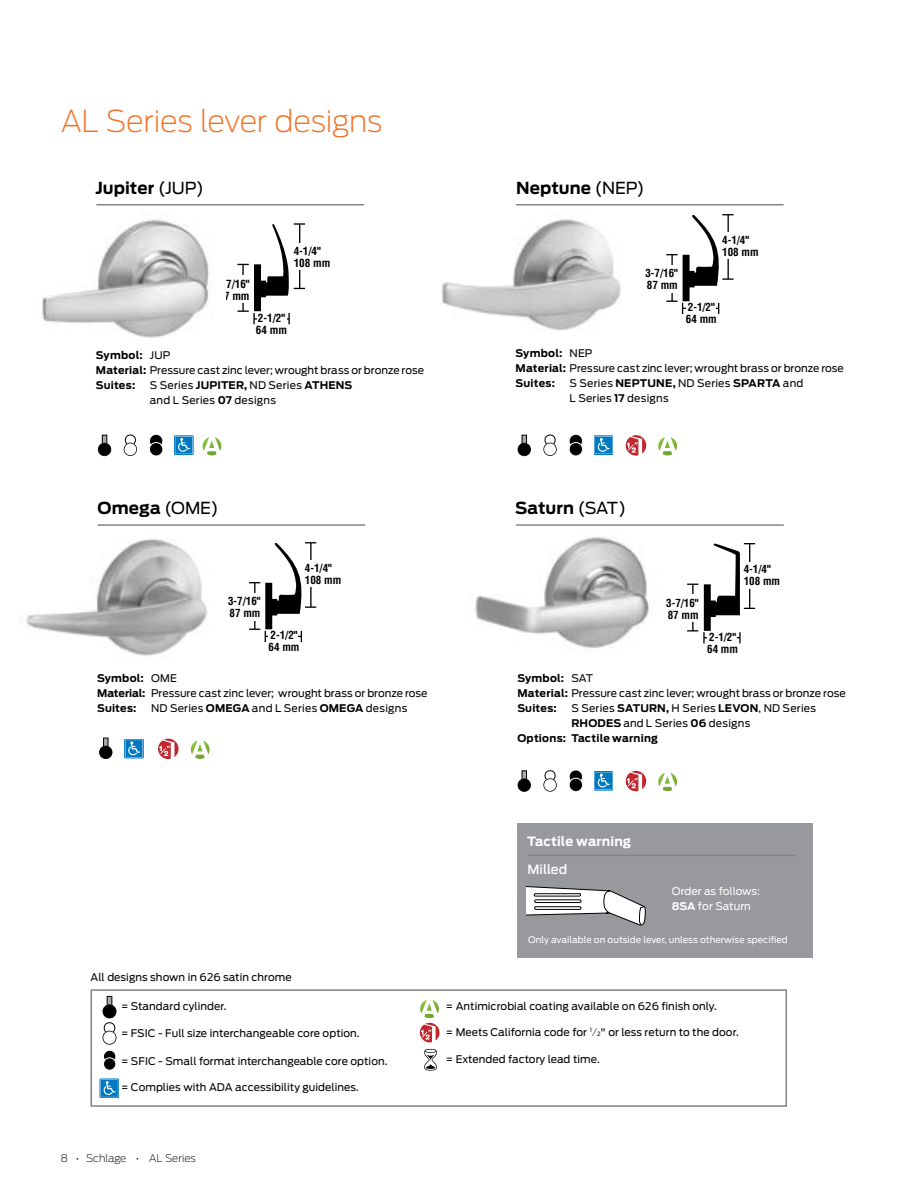
<style>
.page{position:relative;width:918px;height:1188px;background:#fff}
.page>*{position:absolute;margin:0;border:0;box-sizing:border-box;transform-origin:0 0}
.t1{font:200 30px "Antenna";letter-spacing:-.01em;color:#f36f21}
.t2{font:700 16.5px "Antenna";letter-spacing:.005em;color:#000}
.t3{font:700 12.75px "Antenna";letter-spacing:.01em;color:#fff}
.t4{font:500 12.75px "Antenna";letter-spacing:.005em;color:#fff}
.t5{font:700 condensed 11.1px/12px "Helvetica";color:#000}
.t6{font:700 condensed 10.95px/11.9px "Helvetica";color:#000}
.t7{font:10.5px/15px "Antenna";letter-spacing:.005em;color:#000}
.t8{font:10.5px/15px "Antenna";letter-spacing:.005em;color:#fff}
.t9{font:700 10.5px "Antenna";letter-spacing:.02em;color:#000}
.t10{font:200 10.5px "Antenna";letter-spacing:-.005em;color:#000}
.t11{font:9px "Antenna";letter-spacing:.005em;color:#fff}
.s1{font-weight:400}
.s2{font-weight:700}
.s3{font-weight:200}
.s4{font-size:5.7px}
</style>
<div class="page">
<img style="left:442px;top:219px;width:179px;height:112px">
<svg style="left:238px;top:223px;width:67px;height:101px"></svg>
<img style="left:42px;top:219px;width:167px;height:119px">
<svg style="left:666px;top:214px;width:68px;height:100px"></svg>
<hr style="left:516px;top:204px;width:268px;height:1px;background:#808285">
<hr style="left:96px;top:204px;width:268px;height:1px;background:#808285">
<img style="left:475px;top:535px;width:175px;height:113px">
<svg style="left:687px;top:543px;width:68px;height:100px"></svg>
<hr style="left:516px;top:524px;width:268px;height:2px;background:#808285">
<svg style="left:658px;top:773px;width:19px;height:18px"></svg>
<svg style="left:658px;top:437px;width:19px;height:18px"></svg>
<svg style="left:203px;top:437px;width:18px;height:18px"></svg>
<div style="left:595px;top:772px;width:17px;height:17px;background:#0079c1"></div>
<svg style="left:597px;top:774px;width:13px;height:14px"></svg>
<div style="left:594px;top:771px;width:19px;height:19px;border:1px solid #0079c1"></div>
<div style="left:595px;top:437px;width:17px;height:17px;background:#0079c1"></div>
<svg style="left:597px;top:438px;width:13px;height:14px"></svg>
<div style="left:594px;top:436px;width:19px;height:19px;border:1px solid #0079c1"></div>
<div style="left:175px;top:437px;width:17px;height:17px;background:#0079c1"></div>
<svg style="left:178px;top:438px;width:12px;height:14px"></svg>
<div style="left:174px;top:436px;width:19px;height:19px;border:1px solid #0079c1"></div>
<svg style="left:543px;top:770px;width:14px;height:22px"></svg>
<svg style="left:543px;top:435px;width:14px;height:21px"></svg>
<svg style="left:124px;top:435px;width:13px;height:21px"></svg>
<svg style="left:569px;top:770px;width:14px;height:13px"></svg>
<div style="left:569px;top:770px;width:14px;height:14px;border:1px solid #fff;border-radius:50%"></div>
<div style="left:569px;top:778px;width:14px;height:14px;background:#000;border-radius:50%"></div>
<div style="left:569px;top:778px;width:14px;height:14px;border:1px solid #fff;border-radius:50%"></div>
<div style="left:569px;top:434px;width:14px;height:14px;background:#000;border-radius:50%"></div>
<div style="left:569px;top:434px;width:14px;height:14px;border:1px solid #fff;border-radius:50%"></div>
<div style="left:569px;top:443px;width:14px;height:13px;background:#000;border-radius:50%"></div>
<div style="left:569px;top:442px;width:14px;height:14px;border:1px solid #fff;border-radius:50%"></div>
<div style="left:149px;top:434px;width:14px;height:14px;background:#000;border-radius:50%"></div>
<div style="left:149px;top:434px;width:14px;height:14px;border:1px solid #fff;border-radius:50%"></div>
<div style="left:149px;top:443px;width:14px;height:13px;background:#000;border-radius:50%"></div>
<div style="left:149px;top:442px;width:14px;height:14px;border:1px solid #fff;border-radius:50%"></div>
<svg style="left:626px;top:771px;width:20px;height:20px"></svg>
<svg style="left:626px;top:435px;width:20px;height:21px"></svg>
<div style="left:90px;top:989px;width:697px;height:118px;border:2px solid #808285"></div>
<div style="left:101px;top:1080px;width:17px;height:17px;background:#0079c1"></div>
<svg style="left:103px;top:1081px;width:13px;height:14px"></svg>
<div style="left:100px;top:1079px;width:19px;height:19px;border:1px solid #0079c1"></div>
<div style="left:103px;top:1050px;width:13px;height:13px;background:#000;border-radius:50%"></div>
<div style="left:103px;top:1050px;width:13px;height:13px;border:1px solid #fff;border-radius:50%"></div>
<div style="left:103px;top:1058px;width:13px;height:12px;background:#000;border-radius:50%"></div>
<div style="left:103px;top:1057px;width:13px;height:14px;border:1px solid #fff;border-radius:50%"></div>
<svg style="left:420px;top:1000px;width:20px;height:42px"></svg>
<svg style="left:424px;top:1049px;width:13px;height:22px"></svg>
<svg style="left:107px;top:996px;width:5px;height:8px"></svg>
<svg style="left:103px;top:1004px;width:14px;height:41px"></svg>
<div style="left:517px;top:823px;width:296px;height:134px;background:#97999c"></div>
<svg style="left:526px;top:886px;width:120px;height:39px"></svg>
<hr style="left:528px;top:855px;width:268px;height:1px;background:#808285">
<img style="left:26px;top:539px;width:182px;height:117px">
<svg style="left:249px;top:542px;width:67px;height:100px"></svg>
<hr style="left:98px;top:524px;width:267px;height:2px;background:#808285">
<div style="left:125px;top:740px;width:17px;height:17px;background:#0079c1"></div>
<svg style="left:128px;top:741px;width:12px;height:15px"></svg>
<div style="left:125px;top:739px;width:18px;height:19px;border:1px solid #0079c1"></div>
<svg style="left:191px;top:741px;width:19px;height:18px"></svg>
<svg style="left:158px;top:739px;width:21px;height:20px"></svg>
<svg style="left:99px;top:738px;width:13px;height:21px"></svg>
<div style="left:522px;top:771px;width:5px;height:8px;background:#a7a9ac"></div>
<div style="left:522px;top:770px;width:5px;height:10px;border:1px solid #000"></div>
<svg style="left:518px;top:778px;width:13px;height:14px"></svg>
<svg style="left:522px;top:435px;width:5px;height:8px"></svg>
<svg style="left:518px;top:443px;width:13px;height:13px"></svg>
<svg style="left:102px;top:435px;width:5px;height:8px"></svg>
<svg style="left:98px;top:443px;width:13px;height:13px"></svg>
<h1 class="t1" style="left:61px;top:104px;width:323px">AL Series lever designs</h1>
<h2 class="t2" style="left:95px;top:178px;width:110px">Jupiter <span class="s1">(JUP)</span></h2>
<h2 class="t2" style="left:516px;top:178px;width:130px">Neptune <span class="s1">(NEP)</span></h2>
<p class="t5" style="left:217px;top:278px;width:34px">3-7/16"<br>87 mm</p>
<p class="t5" style="left:294px;top:245px;width:38px">4-1/4"<br>108 mm</p>
<p class="t6" style="left:645px;top:267px;width:34px">3-7/16"<br>87 mm</p>
<p class="t6" style="left:722px;top:234px;width:38px">4-1/4"<br>108 mm</p>
<p class="t5" style="left:256px;top:312px;width:33px">2-1/2"<br>64 mm</p>
<p class="t7" style="left:96px;top:347px;width:330px"><span class="s2">Symbol:</span> JUP<br><span class="s2">Material:</span> Pressure cast zinc lever; wrought brass or bronze rose<br><span class="s2">Suites:</span></p>
<p class="t7" style="left:150px;top:377px;width:204px">S Series <span class="s2">JUPITER,</span> ND Series <span class="s2">ATHENS </span>and L Series <span class="s2">07</span> designs</p>
<p class="t6" style="left:686px;top:301px;width:32px">2-1/2"<br>64 mm</p>
<p class="t7" style="left:516px;top:346px;width:330px"><span class="s2">Symbol:</span> NEP<br><span class="s2">Material:</span> Pressure cast zinc lever; wrought brass or bronze rose<br><span class="s2">Suites:</span></p>
<p class="t7" style="left:570px;top:376px;width:235px">S Series <span class="s2">NEPTUNE,</span> ND Series <span class="s2">SPARTA</span> and<br>L Series <span class="s2">17</span> designs</p>
<h2 class="t2" style="left:98px;top:498px;width:123px">Omega <span class="s1">(OME)</span></h2>
<h2 class="t2" style="left:515px;top:498px;width:112px">Saturn <span class="s1">(SAT)</span></h2>
<p class="t6" style="left:305px;top:562px;width:38px">4-1/4"<br>108 mm</p>
<p class="t6" style="left:744px;top:563px;width:38px">4-1/4"<br>108 mm</p>
<p class="t6" style="left:228px;top:596px;width:34px">3-7/16"<br>87 mm</p>
<p class="t6" style="left:666px;top:597px;width:34px">3-7/16"<br>87 mm</p>
<p class="t6" style="left:269px;top:629px;width:32px">2-1/2"<br>64 mm</p>
<p class="t7" style="left:97px;top:671px;width:332px"><span class="s2">Symbol:</span> OME<br><span class="s2">Material:</span> Pressure cast zinc lever; wrought brass or bronze rose<br><span class="s2">Suites:</span></p>
<p class="t7" style="left:151px;top:701px;width:258px">ND Series <span class="s2">OMEGA</span> and L Series <span class="s2">OMEGA</span> designs</p>
<p class="t6" style="left:707px;top:631px;width:32px">2-1/2"<br>64 mm</p>
<p class="t7" style="left:517px;top:671px;width:330px"><span class="s2">Symbol:</span> SAT<br><span class="s2">Material:</span> Pressure cast zinc lever; wrought brass or bronze rose<br><span class="s2">Suites:</span></p>
<p class="t7" style="left:571px;top:701px;width:246px">S Series <span class="s2">SATURN,</span> H Series <span class="s2">LEVON</span>, ND Series</p>
<p class="t7" style="left:571px;top:716px;width:180px"><span class="s2">RHODES</span> and L Series <span class="s2">06</span> designs</p>
<p class="t9" style="left:517px;top:732px;width:142px">Options: Tactile warning</p>
<p class="t7" style="left:91px;top:969px;width:203px">All designs shown in 626 satin chrome</p>
<p class="t7" style="left:121px;top:999px;width:107px">= Standard cylinder.</p>
<p class="t7" style="left:121px;top:1025px;width:240px">= FSIC - Full size interchangeable core option.</p>
<p class="t7" style="left:121px;top:1054px;width:268px">= SFIC - Small format interchangeable core option.</p>
<p class="t7" style="left:121px;top:1080px;width:239px">= Complies with ADA accessibility guidelines.</p>
<p class="t10" style="left:61px;top:1152px;width:137px">8 • Schlage • AL Series</p>
<p class="t3" style="left:527px;top:833px;width:106px">Tactile warning</p>
<p class="t4" style="left:528px;top:862px;width:41px">Milled</p>
<p class="t8" style="left:672px;top:884px;width:90px">Order as follows:<br><span class="s2">8SA</span> for Saturn</p>
<p class="t11" style="left:528px;top:935px;width:261px">Only available on outside lever, unless otherwise specified</p>
<p class="t7" style="left:446px;top:999px;width:272px">= Antimicrobial coating available on 626 finish only.</p>
<p class="t7" style="left:446px;top:1024px;width:294px">= Meets California code for <sup>1</sup><span class="s3">⁄</span><span class="s4">2</span>" or less return to the door.</p>
<p class="t7" style="left:446px;top:1052px;width:155px">= Extended factory lead time.</p>
</div>
